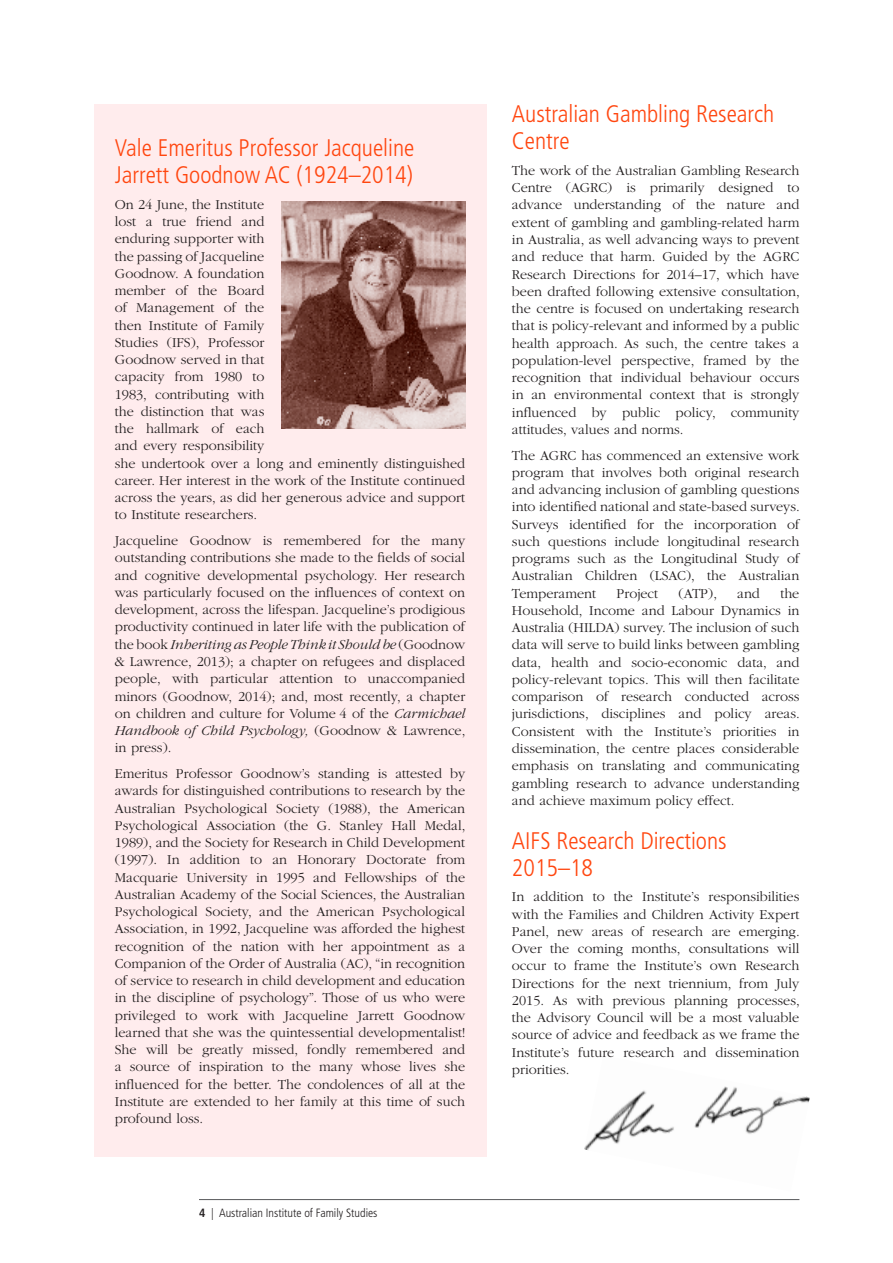
<style>
.page{position:relative;width:893px;height:1263px;background:#fff}
.page>*{position:absolute;margin:0;border:0;box-sizing:border-box;transform-origin:0 0}
.Heading_1{font:300 condensed 24px/27px "Frutiger LT Std";color:#ff460f}
.Body_Text{font:300 14.25px/17.2px "ITC Garamond Std";color:#231f20;text-align:justify}
.t1{font:300 condensed 12px "Frutiger LT Std";color:#231f20}
.s1{font-style:italic}
.s2{font-weight:700}
</style>
<div class="page">
<hr style="left:892px;top:442px;width:1px;height:170px;background:#ff460f">
<hr style="left:892px;top:621px;width:1px;height:64px;background:#bcbec0">
<hr style="left:199px;top:1199px;width:600px;height:1px;background:#58595b">
<img style="left:584px;top:1086px;width:226px;height:64px">
<div style="left:94px;top:104px;width:392px;height:1053px;background:#ffeced"></div>
<img style="left:281px;top:202px;width:184px;height:226px">
<p class="Heading_1" style="left:115px;top:135px;width:301px">Vale Emeritus Professor Jacqueline<br>Jarrett Goodnow AC (1924–2014)</p>
<p class="Body_Text" style="left:115px;top:196px;width:352px;text-align:left">On 24 June, the Institute<br>lost a true friend and<br>enduring supporter with<br>the passing of Jacqueline<br>Goodnow. A foundation<br>member of the Board<br>of Management of the<br>then Institute of Family<br>Studies (IFS), Professor<br>Goodnow served in that<br>capacity from 1980 to<br>1983, contributing with<br>the distinction that was<br>the hallmark of each<br>and every responsibility<br>she undertook over a long and eminently distinguished career. Her interest in the work of the Institute continued across the years, as did her generous advice and support to Institute researchers.</p>
<p class="Body_Text" style="left:115px;top:532px;width:352px">Jacqueline Goodnow is remembered for the many outstanding contributions she made to the fields of social and cognitive developmental psychology. Her research was particularly focused on the influences of context on development, across the lifespan. Jacqueline’s prodigious productivity continued in later life with the publication of the book <span class="s1">Inheriting as People Think it Should be</span> (Goodnow &amp; Lawrence, 2013); a chapter on refugees and displaced people, with particular attention to unaccompanied minors (Goodnow, 2014); and, most recently, a chapter on children and culture for Volume 4 of the <span class="s1">Carmichael Handbook of Child Psychology,</span> (Goodnow &amp; Lawrence, in press).</p>
<p class="Body_Text" style="left:115px;top:765px;width:352px">Emeritus Professor Goodnow’s standing is attested by awards for distinguished contributions to research by the Australian Psychological Society (1988), the American Psychological Association (the G. Stanley Hall Medal, 1989), and the Society for Research in Child Development (1997). In addition to an Honorary Doctorate from Macquarie University in 1995 and Fellowships of the Australian Academy of the Social Sciences, the Australian Psychological Society, and the American Psychological Association, in 1992, Jacqueline was afforded the highest recognition of the nation with her appointment as a Companion of the Order of Australia (AC), “in recognition of service to research in child development and education in the discipline of psychology”. Those of us who were privileged to work with Jacqueline Jarrett Goodnow learned that she was the quintessential developmentalist!<br>She will be greatly missed, fondly remembered and a source of inspiration to the many whose lives she influenced for the better. The condolences of all at the Institute are extended to her family at this time of such profound loss.</p>
<p class="t1" style="left:199px;top:1206px;width:180px"><span class="s2">4</span> | Australian Institute of Family Studies</p>
<h3 class="Heading_1" style="left:512px;top:101px;width:264px">Australian Gambling Research<br>Centre</h3>
<p class="Body_Text" style="left:512px;top:162px;width:289px">The work of the Australian Gambling Research Centre (AGRC) is primarily designed to advance understanding of the nature and extent of gambling and gambling-related harm in Australia, as well advancing ways to prevent and reduce that harm. Guided by the AGRC Research Directions for 2014–17, which have been drafted following extensive consultation, the centre is focused on undertaking research that is policy-relevant and informed by a public health approach. As such, the centre takes a population-level perspective, framed by the recognition that individual behaviour occurs in an environmental context that is strongly influenced by public policy, community attitudes, values and norms.</p>
<p class="Body_Text" style="left:512px;top:447px;width:289px">The AGRC has commenced an extensive work program that involves both original research and advancing inclusion of gambling questions into identified national and state-based surveys.<br>Surveys identified for the incorporation of such questions include longitudinal research programs such as the Longitudinal Study of Australian Children (LSAC), the Australian Temperament</p>
<p class="Body_Text" style="left:512px;top:585px;width:289px;text-indent:268px">the Household, Income and Labour Dynamics in Australia (HILDA) survey. The inclusion of such data will serve to build links between gambling data, health and socio-economic data, and policy-relevant topics. This will then facilitate comparison of research conducted across jurisdictions, disciplines and policy areas.<br>Consistent with the Institute’s priorities in dissemination, the centre places considerable emphasis on translating and communicating gambling research to advance understanding and achieve maximum policy effect.</p>
<h3 class="Heading_1" style="left:512px;top:827px;width:216px">AIFS Research Directions<br>2015–18</h3>
<p class="Body_Text" style="left:512px;top:888px;width:289px">In addition to the Institute’s responsibilities with the Families and Children Activity Expert Panel, new areas of research are emerging.<br>Over the coming months, consultations will occur to frame the Institute’s own Research Directions for the next triennium, from July 2015. As with previous planning processes, the Advisory Council will be a most valuable source of advice and feedback as we frame the Institute’s future research and dissemination priorities.</p>
<p class="Body_Text" style="left:617px;top:585px;width:43px">Project</p>
<p class="Body_Text" style="left:679px;top:585px;width:40px">(ATP),</p>
<p class="Body_Text" style="left:737px;top:585px;width:24px">and</p>
</div>
